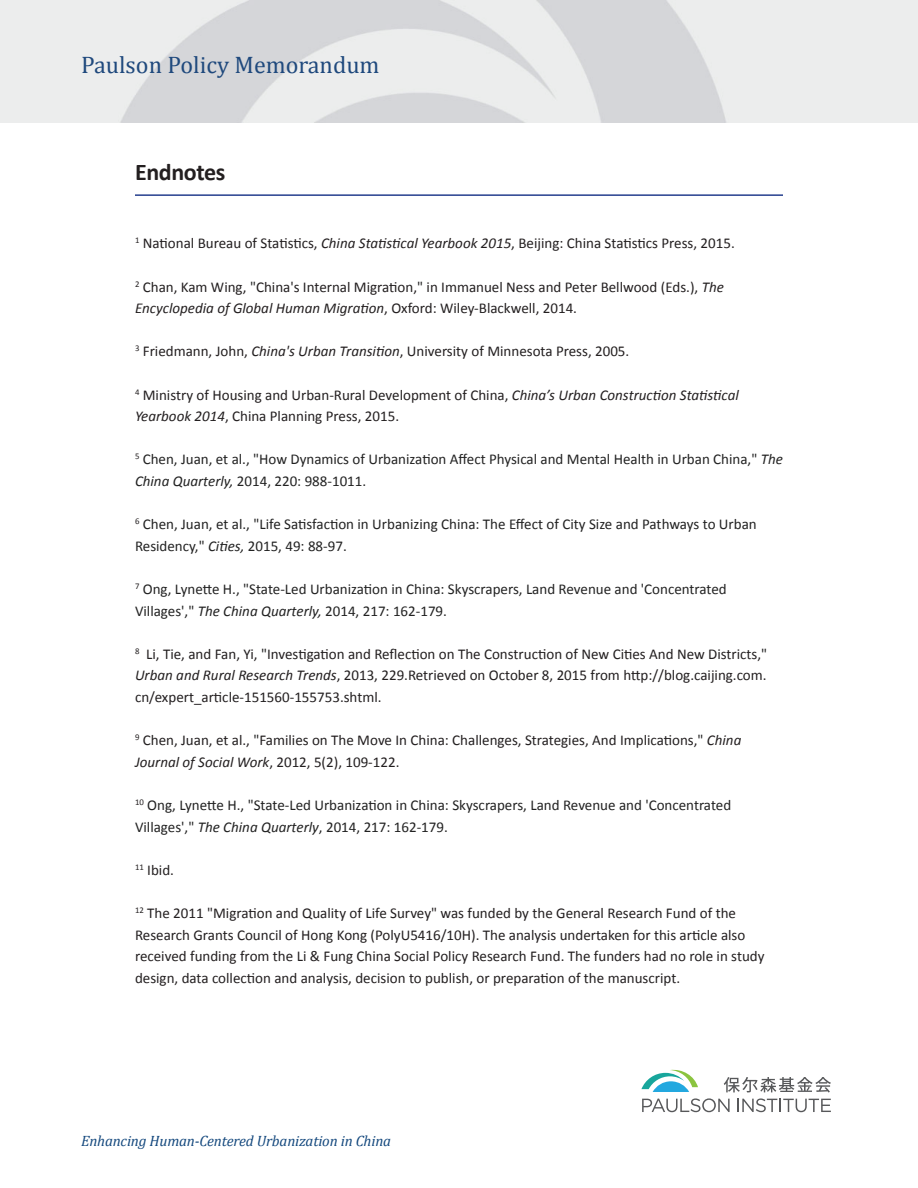
<style>
.page{position:relative;width:918px;height:1188px;background:#fff}
.page>*{position:absolute;margin:0;border:0;box-sizing:border-box;transform-origin:0 0}
.t1{font:24px "Cambria";color:#1f497d}
.t2{font:700 24px "Calibri";letter-spacing:-.015em;color:#231f20}
.t3{font:15px/21.6px "Calibri";color:#231f20}
.t4{font:15px/21.6px "Calibri";color:#222}
.t5{font:italic 15px "Cambria";letter-spacing:-.01em;color:#15497e}
.s1{font-style:italic}
.s2{color:#222}
</style>
<div class="page">
<img style="left:0;top:0;width:918px;height:123px">
<hr style="left:135px;top:194px;width:648px;height:2px;background:#253f8e">
<svg style="left:641px;top:1069px;width:190px;height:43px"></svg>
<h1 class="t1" style="left:81px;top:50px;width:300px">Paulson Policy Memorandum</h1>
<h1 class="t2" style="left:135px;top:157px;width:92px">Endnotes</h1>
<p class="t3" style="left:135px;top:232px;width:601px"><sup>1</sup> National Bureau of Statistics, <span class="s1">China Statistical Yearbook 2015</span>, Beijing: China Statistics Press, 2015.</p>
<p class="t3" style="left:135px;top:276px;width:590px"><sup>2</sup> Chan, Kam Wing, <span class="s2">"</span>China's Internal Migration,<span class="s2">"</span> in Immanuel Ness and Peter Bellwood (Eds.), <span class="s1">The<br>Encyclopedia of Global Human Migration</span>, Oxford: Wiley-Blackwell, 2014.</p>
<p class="t3" style="left:135px;top:340px;width:496px"><sup>3</sup> Friedmann, John, <span class="s1">China's Urban Transition</span>, University of Minnesota Press, 2005.</p>
<p class="t3" style="left:135px;top:384px;width:605px"><sup>4</sup> Ministry of Housing and Urban-Rural Development of China, <span class="s1">China’s Urban Construction Statistical<br>Yearbook 2014</span>, China Planning Press, 2015.</p>
<p class="t4" style="left:135px;top:448px;width:649px"><sup>5</sup> Chen, Juan, et al., "How Dynamics of Urbanization Affect Physical and Mental Health in Urban China," <span class="s1">The<br>China Quarterly,</span> 2014, 220: 988-1011.</p>
<p class="t4" style="left:135px;top:513px;width:623px"><sup>6</sup> Chen, Juan, et al., "Life Satisfaction in Urbanizing China: The Effect of City Size and Pathways to Urban<br>Residency," <span class="s1">Cities,</span> 2015, 49: 88-97.</p>
<p class="t4" style="left:135px;top:578px;width:593px"><sup>7</sup> Ong, Lynette H., "State-Led Urbanization in China: Skyscrapers, Land Revenue and 'Concentrated<br>Villages'," <span class="s1">The China Quarterly,</span> 2014, 217: 162-179.</p>
<p class="t3" style="left:135px;top:643px;width:634px;text-align:justify"><sup>8</sup> Li, Tie, and Fan, Yi, <span class="s2">"</span>Investigation and Reflection on The Construction of New Cities And New Districts,<span class="s2">" </span><span class="s1">Urban and Rural Research Trends</span>, 2013, 229.Retrieved on October 8, 2015 from http://blog.caijing.com. cn/expert_article-151560-155753.shtml.</p>
<p class="t3" style="left:135px;top:729px;width:608px"><sup>9</sup> Chen, Juan, et al., <span class="s2">"</span>Families on The Move In China: Challenges, Strategies, And Implications,<span class="s2">"</span> <span class="s1">China<br>Journal of Social Work</span>, 2012, 5(2), 109-122.</p>
<p class="t4" style="left:135px;top:794px;width:598px"><sup>10</sup> Ong, Lynette H., "State-Led Urbanization in China: Skyscrapers, Land Revenue and 'Concentrated<br>Villages'," <span class="s1">The China Quarterly</span>, 2014, 217: 162-179.</p>
<p class="t3" style="left:135px;top:859px;width:41px"><sup>11</sup> Ibid.</p>
<p class="t3" style="left:135px;top:902px;width:631px"><sup>12</sup> The 2011 "Migration and Quality of Life Survey" was funded by the General Research Fund of the Research Grants Council of Hong Kong (PolyU5416/10H). The analysis undertaken for this article also received funding from the Li &amp; Fung China Social Policy Research Fund. The funders had no role in study design, data collection and analysis, decision to publish, or preparation of the manuscript.</p>
<p class="t5" style="left:81px;top:1131px;width:312px">Enhancing Human-Centered Urbanization in China</p>
</div>
